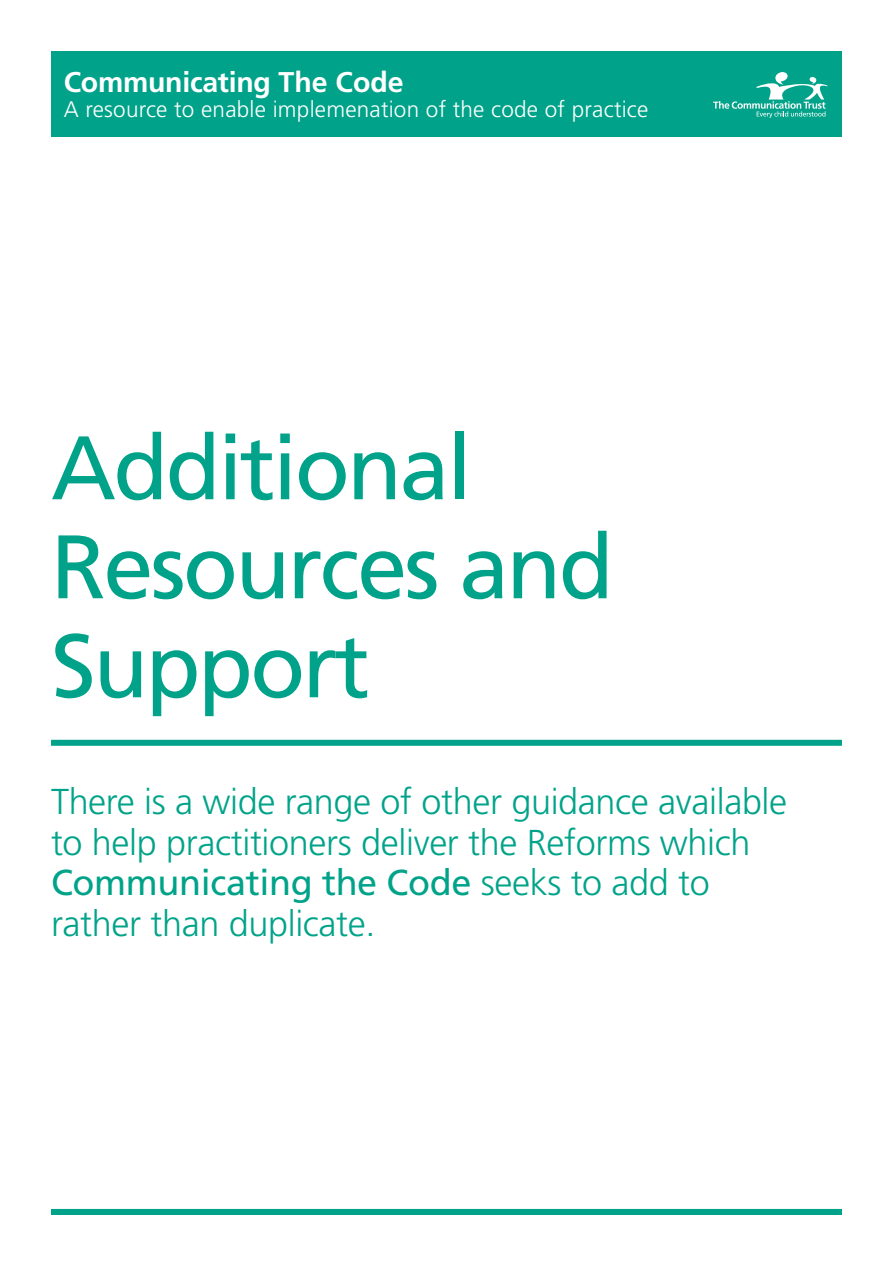
<style>
.page{position:relative;width:893px;height:1263px;background:#fff}
.page>*{position:absolute;margin:0;border:0;box-sizing:border-box;transform-origin:0 0}
.t1{font:90px/99px "Frutiger";letter-spacing:-.03em;color:#00a389}
.t2{font:300 36px/40.5px "Frutiger";letter-spacing:-.01em;color:#00a389}
.t3{font:700 28.5px "Frutiger";letter-spacing:-.01em;color:#fff}
.t4{font:300 22.5px "Frutiger";letter-spacing:.01em;color:#fff}
.t5{font:700 21px "Frutiger";letter-spacing:-.01em;color:#fff}
.s1{font-weight:400}
</style>
<div class="page">
<div style="left:51px;top:51px;width:791px;height:85px;background:#00a389"></div>
<svg style="left:713px;top:72px;width:115px;height:46px"></svg>
<div style="left:51px;top:740px;width:791px;height:6px;background:#00a389"></div>
<div style="left:51px;top:1209px;width:791px;height:6px;background:#00a389"></div>
<p class="t3" style="left:64px;top:65px;width:341px">Communicating The Code</p>
<p class="t4" style="left:64px;top:97px;width:586px">A resource to enable implemenation of the code of practice</p>
<p class="t5" style="left:64px;top:69px;width:252px">Communicating The Code</p>
<p class="t4" style="left:79px;top:95px;width:318px">dditional Resources and Support</p>
<h1 class="t1" style="left:51px;top:418px;width:564px">Additional<br>Resources and<br>Support</h1>
<p class="t2" style="left:51px;top:781px;width:738px">There is a wide range of other guidance available to help practitioners deliver the Reforms which <span class="s1">Communicating the Code</span> seeks to add to rather than duplicate.</p>
</div>
